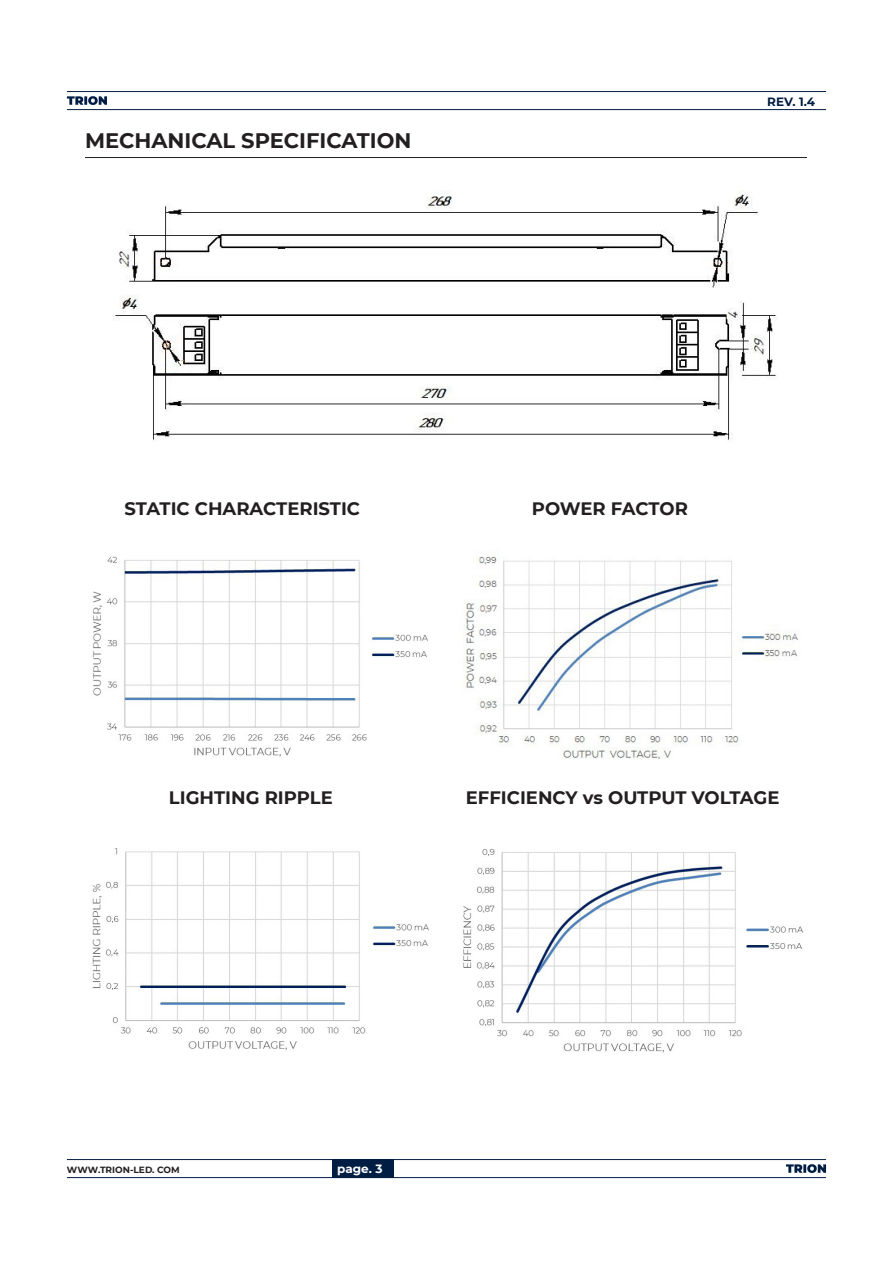
<style>
.page{position:relative;width:893px;height:1263px;background:#fff}
.page>*{position:absolute;margin:0;border:0;box-sizing:border-box;transform-origin:0 0}
.t1{font:700 21px "Montserrat";color:#231f20}
.t2{font:700 18px "Montserrat";color:#231f20}
.t3{font:700 12px "Montserrat";color:#001d44}
.t4{font:700 12px "Montserrat";color:#fff}
.t5{font:700 9px "Montserrat";color:#231f20}
</style>
<div class="page">
<hr style="left:67px;top:91px;width:759px;height:1px;background:#001d44">
<hr style="left:67px;top:109px;width:759px;height:1px;background:#001d44">
<svg style="left:67px;top:96px;width:40px;height:9px"></svg>
<hr style="left:67px;top:1159px;width:759px;height:1px;background:#001d44">
<hr style="left:67px;top:1177px;width:759px;height:1px;background:#001d44">
<div style="left:332px;top:1159px;width:62px;height:18px;background:#001d44"></div>
<svg style="left:786px;top:1164px;width:40px;height:9px"></svg>
<svg style="left:765px;top:109px;width:54px;height:2px"></svg>
<hr style="left:85px;top:157px;width:722px;height:1px;background:#231f20">
<img style="left:113px;top:191px;width:663px;height:251px">
<img style="left:93px;top:556px;width:335px;height:201px">
<img style="left:465px;top:555px;width:333px;height:204px">
<img style="left:92px;top:848px;width:337px;height:203px">
<img style="left:463px;top:849px;width:340px;height:204px">
<p class="t1" style="left:85px;top:125px;width:328px">MECHANICAL SPECIFICATION</p>
<p class="t3" style="left:767px;top:93px;width:49px">REV. 1.4</p>
<p class="t2" style="left:125px;top:496px;width:237px">STATIC CHARACTERISTIC</p>
<p class="t2" style="left:532px;top:495px;width:158px">POWER FACTOR</p>
<p class="t2" style="left:169px;top:785px;width:165px">LIGHTING RIPPLE</p>
<p class="t2" style="left:466px;top:785px;width:315px">EFFICIENCY vs OUTPUT VOLTAGE</p>
<p class="t5" style="left:67px;top:1163px;width:114px">WWW.TRION-LED. COM</p>
<p class="t4" style="left:337px;top:1160px;width:47px">page. 3</p>
</div>
